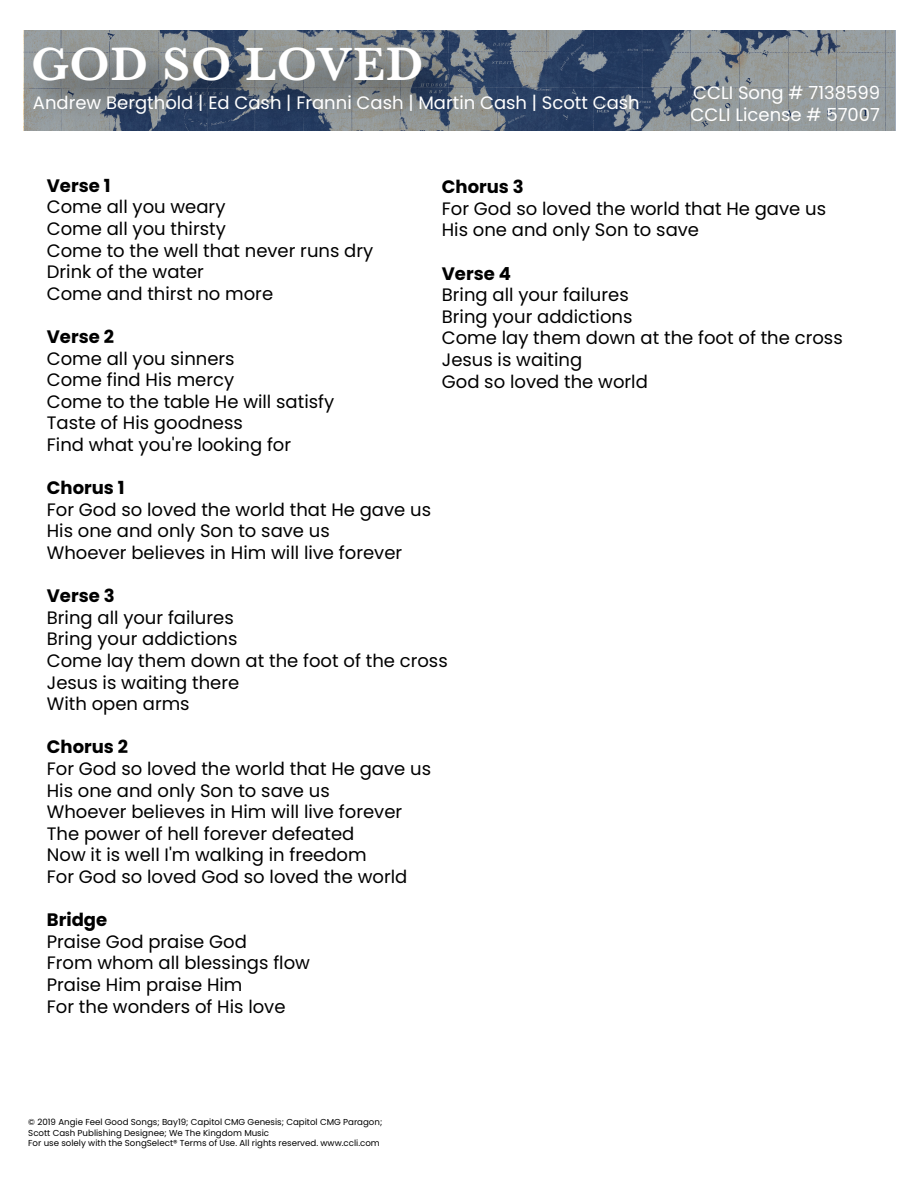
<style>
.page{position:relative;width:918px;height:1188px;background:#fff}
.page>*{position:absolute;margin:0;border:0;box-sizing:border-box;transform-origin:0 0}
.t1{font:600 48.45px "Baskerville";letter-spacing:.02em;color:#fff}
.t2{font:18px/21.6px "Poppins";color:#000}
.t3{font:18px/21.6px "Poppins";color:#fff}
.t4{font:700 18px "Poppins";color:#000}
.t5{font:8.7px/10.4px "Poppins";color:#000}
</style>
<div class="page">
<svg style="left:480px;top:31px;width:415px;height:100px;background:#697584"></svg>
<img style="left:23px;top:30px;width:457px;height:101px">
<h1 class="t1" style="left:31px;top:30px;width:394px">GOD SO LOVED</h1>
<p class="t3" style="left:33px;top:92px;width:608px">Andrew Bergthold | Ed Cash | Franni Cash | Martin Cash | Scott Cash</p>
<p class="t3" style="left:691px;top:82px;width:191px">CCLI Song # 7138599<br>CCLI License # 57007</p>
<p class="t4" style="left:47px;top:175px;width:65px">Verse 1</p>
<p class="t2" style="left:47px;top:196px;width:328px">Come all you weary<br>Come all you thirsty<br>Come to the well that never runs dry<br>Drink of the water<br>Come and thirst no more</p>
<p class="t4" style="left:47px;top:326px;width:69px">Verse 2</p>
<p class="t2" style="left:47px;top:348px;width:289px">Come all you sinners<br>Come find His mercy<br>Come to the table He will satisfy<br>Taste of His goodness<br>Find what you're looking for</p>
<p class="t4" style="left:47px;top:478px;width:79px">Chorus 1</p>
<p class="t2" style="left:47px;top:499px;width:386px">For God so loved the world that He gave us<br>His one and only Son to save us<br>Whoever believes in Him will live forever</p>
<p class="t4" style="left:47px;top:586px;width:69px">Verse 3</p>
<p class="t2" style="left:47px;top:607px;width:402px">Bring all your failures<br>Bring your addictions<br>Come lay them down at the foot of the cross<br>Jesus is waiting there<br>With open arms</p>
<p class="t4" style="left:47px;top:737px;width:83px">Chorus 2</p>
<p class="t2" style="left:47px;top:758px;width:386px">For God so loved the world that He gave us His one and only Son to save us<br>Whoever believes in Him will live forever The power of hell forever defeated<br>Now it is well I'm walking in freedom<br>For God so loved God so loved the world</p>
<p class="t4" style="left:47px;top:910px;width:62px">Bridge</p>
<p class="t2" style="left:47px;top:931px;width:265px">Praise God praise God<br>From whom all blessings flow<br>Praise Him praise Him<br>For the wonders of His love</p>
<p class="t4" style="left:442px;top:176px;width:83px">Chorus 3</p>
<p class="t2" style="left:442px;top:198px;width:386px">For God so loved the world that He gave us<br>His one and only Son to save</p>
<p class="t4" style="left:442px;top:263px;width:71px">Verse 4</p>
<p class="t2" style="left:442px;top:284px;width:402px">Bring all your failures<br>Bring your addictions<br>Come lay them down at the foot of the cross<br>Jesus is waiting<br>God so loved the world</p>
<p class="t5" style="left:28px;top:1117px;width:356px">© 2019 Angie Feel Good Songs; Bay19; Capitol CMG Genesis; Capitol CMG Paragon;<br>Scott Cash Publishing Designee; We The Kingdom Music<br>For use solely with the SongSelect® Terms of Use. All rights reserved. www.ccli.com</p>
</div>
